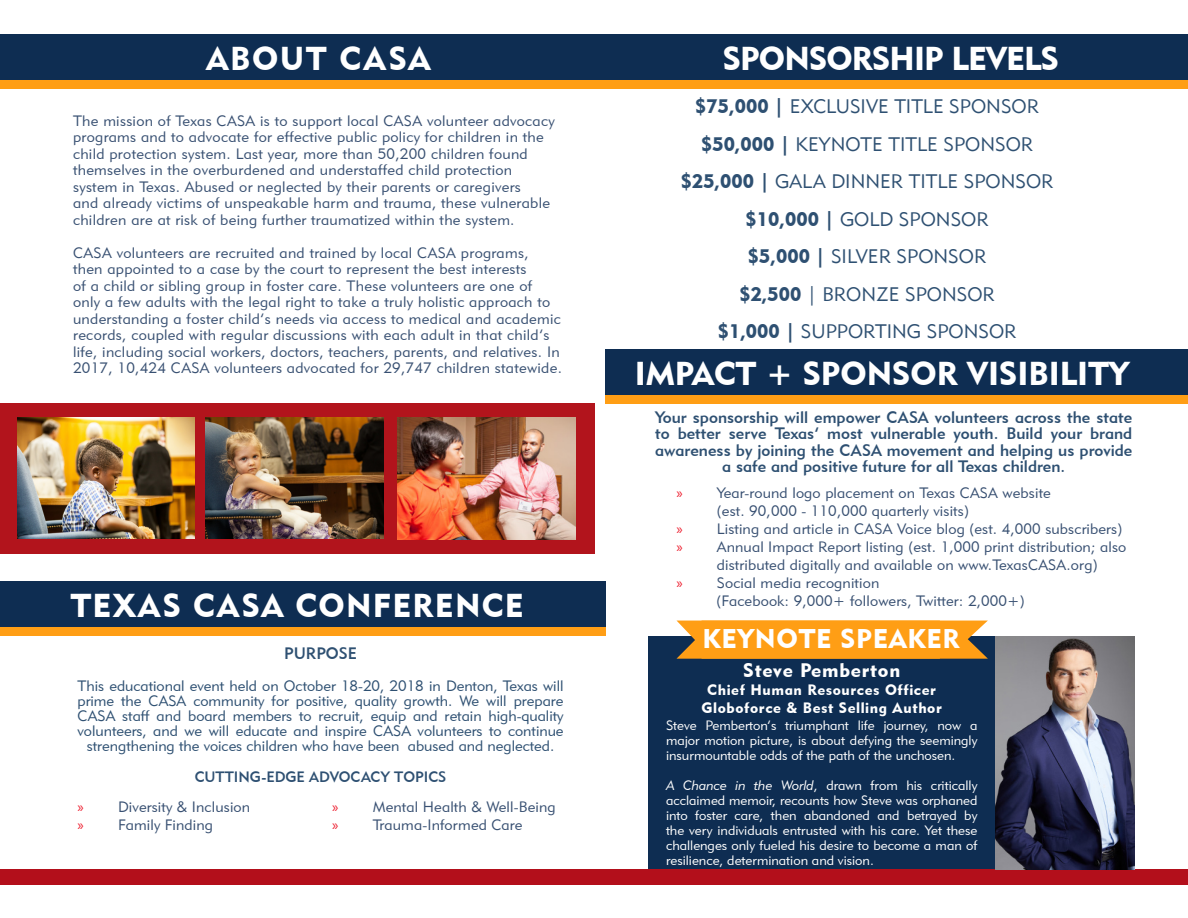
<style>
.page{position:relative;width:1188px;height:918px;background:#fff}
.page>*{position:absolute;margin:0;border:0;box-sizing:border-box;transform-origin:0 0}
.t1{font:33px "Geometric 415 BT Black A";color:#fff}
.t2{font:33px "Geometric 415 BT Black A";letter-spacing:.04em;color:#fff}
.t3{font:33px "Geometric 415 BT Black A";letter-spacing:-.025em;color:#fff}
.t4{font:33px "Geometric 415 BT Black A";letter-spacing:.05em;color:#fff}
.t5{font:27px "Geometric 415 BT Black A";letter-spacing:.025em;color:#fff}
.Bullets{font:19.5px "Geometric 415 BT Lite A";color:#2e5072}
.t6{font:19.5px "Geometric 415 BT Black A";letter-spacing:.04em;color:#fff}
.t7{font:16.5px/16.5px "Geometric 415 BT Medium A";color:#2e5072;text-align:center}
.Bullets-2{font:15px/16.5px "Geometric 415 BT Lite A";letter-spacing:.02em;color:#385072}
.t8{font:15px/15px "Geometric 415 BT Lite A";color:#2e5072;text-align:center}
.t9{font:15px "Geometric 415 BT Black A";letter-spacing:.04em;color:#fff}
.t10{font:15px "Geometric 415 BT Medium A";color:#2e5072}
.t11{font:13.5px/15px "Geometric 415 BT Lite A";color:#fff;text-align:justify}
.s1{font-family:"Myriad Pro";color:#ed1d2e}
.s2{font-family:"Geometric 415 BT Black A"}
.s3{font-family:"Geometric 415 BT Lite Italic A"}
</style>
<div class="page">
<div style="left:0;top:35px;width:593px;height:49px;background:#0e2d52"></div>
<div style="left:0;top:81px;width:594px;height:8px;background:#ff9e15"></div>
<div style="left:0;top:582px;width:605px;height:49px;background:#0e2d52"></div>
<div style="left:0;top:627px;width:605px;height:9px;background:#ff9e15"></div>
<div style="left:593px;top:35px;width:595px;height:49px;background:#0e2d52"></div>
<div style="left:593px;top:81px;width:595px;height:8px;background:#ff9e15"></div>
<div style="left:648px;top:636px;width:485px;height:234px;background:#0e2d52"></div>
<div style="left:0;top:870px;width:1188px;height:15px;background:#b30f1b"></div>
<div style="left:0;top:403px;width:594px;height:151px;background:#b2141c"></div>
<svg style="left:677px;top:621px;width:311px;height:38px;background:#f49a1c"></svg>
<img style="left:206px;top:418px;width:177px;height:121px">
<img style="left:17px;top:418px;width:177px;height:121px">
<img style="left:398px;top:418px;width:177px;height:121px">
<img style="left:995px;top:636px;width:139px;height:234px">
<div style="left:606px;top:350px;width:582px;height:49px;background:#0e2d52"></div>
<div style="left:606px;top:395px;width:582px;height:8px;background:#ff9e15"></div>
<p class="t4" style="left:207px;top:38px;width:226px">ABOUT CASA</p>
<p class="Bullets-2" style="left:73px;top:112px;width:483px">The mission of Texas CASA is to support local CASA volunteer advocacy programs and to advocate for effective public policy for children in the child protection system. Last year, more than 50,200 children found themselves in the overburdened and understaffed child protection system in Texas. Abused or neglected by their parents or caregivers<br>and already victims of unspeakable harm and trauma, these vulnerable children are at risk of being further traumatized within the system.</p>
<p class="Bullets-2" style="left:73px;top:244px;width:490px">CASA volunteers are recruited and trained by local CASA programs,<br>then appointed to a case by the court to represent the best interests<br>of a child or sibling group in foster care. These volunteers are one of only a few adults with the legal right to take a truly holistic approach to understanding a foster child’s needs via access to medical and academic records, coupled with regular discussions with each adult in that child’s life, including social workers, doctors, teachers, parents, and relatives. In 2017, 10,424 CASA volunteers advocated for 29,747 children statewide.</p>
<p class="t2" style="left:71px;top:585px;width:454px">TEXAS CASA CONFERENCE</p>
<p class="t7" style="left:284px;top:645px;width:74px">PURPOSE</p>
<p class="t8" style="left:78px;top:678px;width:488px">This educational event held on October 18-20, 2018 in Denton, Texas will prime the CASA community for positive, quality growth. We will prepare CASA staff and board members to recruit, equip and retain high-quality volunteers, and we will educate and inspire CASA volunteers to continue strengthening the voices children who have been abused and neglected.</p>
<p class="t10" style="left:195px;top:768px;width:253px">CUTTING-EDGE ADVOCACY TOPICS</p>
<p class="Bullets-2" style="left:78px;top:799px;width:174px"><span class="s1">»</span> Diversity &amp; Inclusion</p>
<p class="Bullets-2" style="left:78px;top:817px;width:137px"><span class="s1">»</span> Family Finding</p>
<p class="Bullets-2" style="left:332px;top:799px;width:225px"><span class="s1">»</span> Mental Health &amp; Well-Being</p>
<p class="Bullets-2" style="left:332px;top:817px;width:192px"><span class="s1">»</span> Trauma-Informed Care</p>
<p class="t3" style="left:723px;top:38px;width:338px">SPONSORSHIP LEVELS</p>
<p class="Bullets" style="left:695px;top:94px;width:345px"><span class="s2">$75,000 |</span> EXCLUSIVE TITLE SPONSOR</p>
<p class="Bullets" style="left:701px;top:132px;width:334px"><span class="s2">$50,000 |</span> KEYNOTE TITLE SPONSOR</p>
<p class="Bullets" style="left:681px;top:169px;width:374px"><span class="s2">$25,000 |</span> GALA DINNER TITLE SPONSOR</p>
<p class="Bullets" style="left:746px;top:207px;width:245px"><span class="s2">$10,000 |</span> GOLD SPONSOR</p>
<p class="Bullets" style="left:748px;top:244px;width:240px"><span class="s2">$5,000 |</span> SILVER SPONSOR</p>
<p class="Bullets" style="left:739px;top:282px;width:257px"><span class="s2">$2,500</span> | BRONZE SPONSOR</p>
<p class="Bullets" style="left:718px;top:319px;width:300px"><span class="s2">$1,000 |</span> SUPPORTING SPONSOR</p>
<p class="t1" style="left:635px;top:353px;width:496px">IMPACT + SPONSOR VISIBILITY</p>
<p class="t7" style="left:655px;top:408px;width:479px">Your sponsorship will empower CASA volunteers across the state to better serve Texas’ most vulnerable youth. Build your brand awareness by joining the CASA movement and helping us provide a safe and positive future for all Texas children.</p>
<p class="Bullets-2" style="left:717px;top:483px;width:336px;line-height:18px;text-indent:-40px"><span class="s1">»</span> Year-round logo placement on Texas CASA website (est. 90,000 - 110,000 quarterly visits)</p>
<p class="Bullets-2" style="left:676px;top:520px;width:447px"><span class="s1">»</span> Listing and article in CASA Voice blog (est. 4,000 subscribers)</p>
<p class="Bullets-2" style="left:717px;top:537px;width:411px;line-height:18px;text-indent:-40px"><span class="s1">»</span> Annual Impact Report listing (est. 1,000 print distribution; also distributed digitally and available on www.TexasCASA.org)</p>
<p class="Bullets-2" style="left:676px;top:574px;width:204px"><span class="s1">»</span> Social media recognition</p>
<p class="Bullets-2" style="left:716px;top:592px;width:310px">(Facebook: 9,000+ followers, Twitter: 2,000+)</p>
<p class="t5" style="left:702px;top:622px;width:259px">KEYNOTE SPEAKER</p>
<p class="t6" style="left:743px;top:658px;width:158px">Steve Pemberton</p>
<p class="t9" style="left:707px;top:680px;width:230px">Chief Human Resources Officer</p>
<p class="t9" style="left:702px;top:698px;width:242px">Globoforce &amp; Best Selling Author</p>
<p class="t11" style="left:666px;top:717px;width:313px">Steve Pemberton’s triumphant life journey, now a major motion picture, is about defying the seemingly insurmountable odds of the path of the unchosen.</p>
<p class="t11" style="left:666px;top:777px;width:313px"><span class="s3">A Chance in the World</span>, drawn from his critically acclaimed memoir, recounts how Steve was orphaned into foster care, then abandoned and betrayed by the very individuals entrusted with his care. Yet these challenges only fueled his desire to become a man of resilience, determination and vision.</p>
</div>
